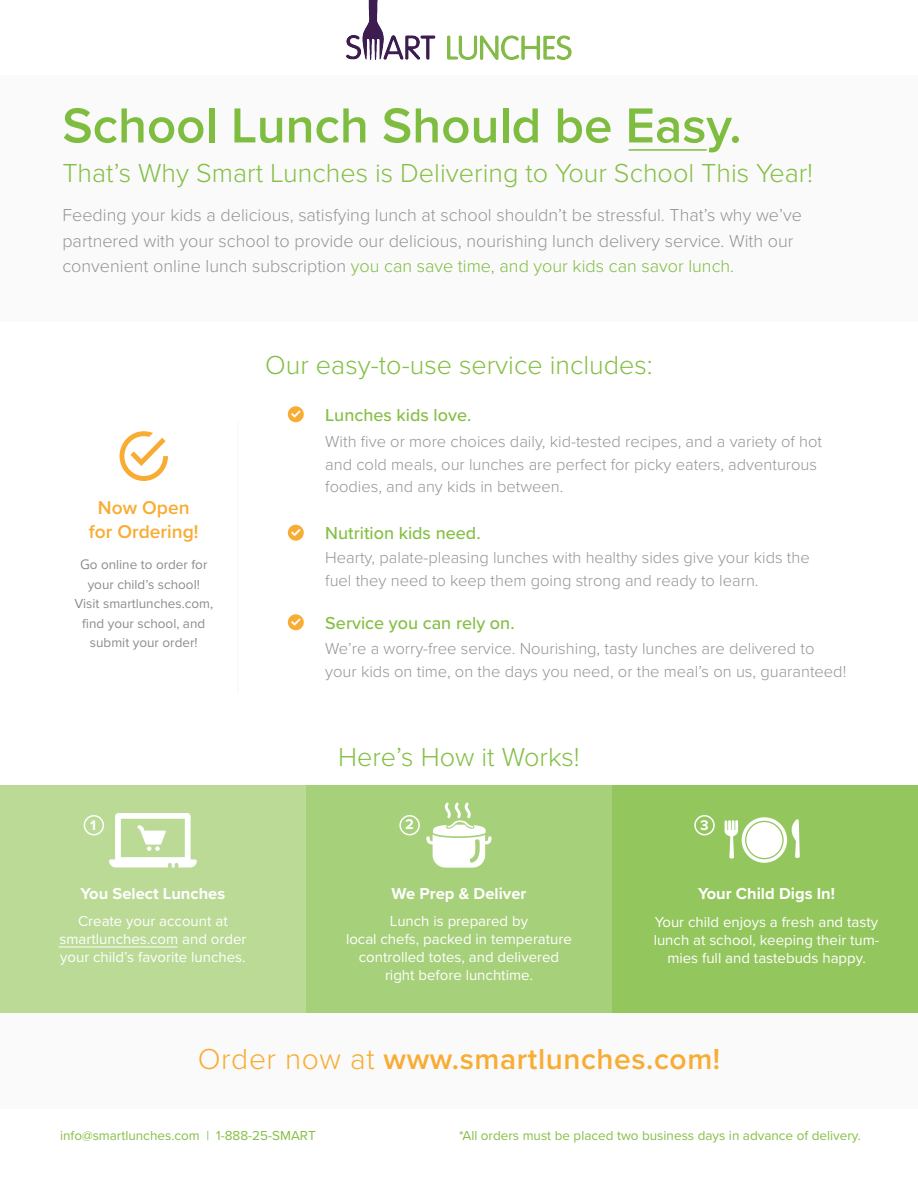
<style>
.page{position:relative;width:918px;height:1188px;background:#fff}
.page>*{position:absolute;margin:0;border:0;box-sizing:border-box;transform-origin:0 0}
.t1{font:600 51px "Proxima Nova";color:#7fbd41}
.t2{font:600 30px "Proxima Nova";letter-spacing:.02em;color:#f9ac33}
.t3{font:300 27px "Proxima Nova";color:#85bf45}
.t4{font:600 19.2px/24px "Proxima Nova";color:#f9ac33;text-align:center}
.t5{font:300 18px/25.5px "Proxima Nova";color:#939598}
.t6{font:500 18px "Proxima Nova";color:#85bf45}
.t7{font:300 16.5px/22.5px "Proxima Nova";color:#939598}
.t8{font:700 16.5px "Proxima Nova";color:#fff}
.t9{font:15px/18px "Proxima Nova";color:#fff;text-align:center}
.t10{font:700 14.55px "Proxima Nova";color:#fff}
.t11{font:13.5px "Proxima Nova";color:#85bf45}
.t12{font:13.5px/19.5px "Proxima Nova";color:#8a8c8f;text-align:center}
.s1{color:#7fbd41}
.s2{font-family:"Open Sans"}
.s3{font-weight:300}
</style>
<div class="page">
<div style="left:0;top:1013px;width:918px;height:95px;background:#fafafa"></div>
<div style="left:0;top:75px;width:918px;height:246px;background:#fafafa"></div>
<hr style="left:237px;top:422px;width:1px;height:270px;background:#fafafa">
<svg style="left:288px;top:406px;width:16px;height:16px"></svg>
<svg style="left:288px;top:524px;width:16px;height:17px"></svg>
<svg style="left:288px;top:614px;width:16px;height:16px"></svg>
<div style="left:0;top:786px;width:306px;height:227px;background:#bada96"></div>
<div style="left:306px;top:786px;width:306px;height:227px;background:#a7d07a"></div>
<div style="left:612px;top:786px;width:306px;height:227px;background:#94c65e"></div>
<div style="left:84px;top:815px;width:20px;height:20px;border:2px solid #fff;border-radius:50%"></div>
<div style="left:399px;top:815px;width:21px;height:20px;border:2px solid #fff;border-radius:50%"></div>
<div style="left:694px;top:815px;width:21px;height:20px;border:2px solid #fff;border-radius:50%"></div>
<svg style="left:426px;top:803px;width:66px;height:65px"></svg>
<svg style="left:109px;top:813px;width:88px;height:54px"></svg>
<svg style="left:120px;top:431px;width:48px;height:50px"></svg>
<hr style="left:629px;top:149px;width:78px;height:2px;background:#7fbd41">
<svg style="left:725px;top:817px;width:75px;height:46px"></svg>
<hr style="left:59px;top:947px;width:118px;height:1px;background:#fff">
<img style="left:346px;top:0;width:226px;height:60px">
<p class="t1" style="left:62px;top:87px;width:681px">School Lunch Should be Easy.</p>
<p class="t3" style="left:62px;top:153px;width:752px">That’s Why Smart Lunches is Delivering to Your School This Year!</p>
<p class="t5" style="left:62px;top:201px;width:741px">Feeding your kids a delicious, satisfying lunch at school shouldn’t be stressful. That’s why we’ve partnered with your school to provide our delicious, nourishing lunch delivery service. With our convenient online lunch subscription <span class="s1">you can save time, and your kids can savor lunch.</span></p>
<p class="t3" style="left:265px;top:345px;width:389px">Our easy-to-use service includes:</p>
<p class="t6" style="left:325px;top:401px;width:148px">Lunches kids love.</p>
<p class="t4" style="left:89px;top:495px;width:111px">Now Open for Ordering!</p>
<p class="t12" style="left:74px;top:554px;width:140px"><span class="s2">G</span>o online to order for your child’s school!<br>Visit smartlunches.com, find your school, and submit your order!</p>
<p class="t7" style="left:325px;top:430px;width:498px">With five or more choices daily, kid-tested recipes, and a variety of hot and cold meals, our lunches are perfect for picky eaters, adventurous foodies, and any kids in between.</p>
<p class="t6" style="left:325px;top:520px;width:157px">Nutrition kids need.</p>
<p class="t7" style="left:325px;top:545px;width:486px">Hearty, palate-pleasing lunches with healthy sides give your kids the fuel they need to keep them going strong and ready to learn.</p>
<p class="t6" style="left:325px;top:609px;width:191px">Service you can rely on.</p>
<p class="t7" style="left:325px;top:637px;width:523px">We’re a worry-free service. Nourishing, tasty lunches are delivered to your kids on time, on the days you need, or the meal’s on us, guaranteed!</p>
<p class="t3" style="left:338px;top:736px;width:243px">Here’s How it Works!</p>
<p class="t10" style="left:90px;top:814px;width:7px">1</p>
<p class="t10" style="left:405px;top:814px;width:10px">2</p>
<p class="t10" style="left:700px;top:814px;width:10px">3</p>
<p class="t8" style="left:81px;top:881px;width:146px">You Select Lunches</p>
<p class="t9" style="left:59px;top:911px;width:188px">Create your account at smartlunches.com and order your child’s favorite lunches.</p>
<p class="t8" style="left:392px;top:881px;width:136px">We Prep &amp; Deliver</p>
<p class="t9" style="left:346px;top:912px;width:227px">Lunch is prepared by<br>local chefs, packed in temperature controlled totes, and delivered right before lunchtime.</p>
<p class="t8" style="left:698px;top:881px;width:138px">Your Child Digs In!</p>
<p class="t9" style="left:654px;top:912px;width:227px">Your child enjoys a fresh and tasty lunch at school, keeping their tum&shy;mies full and tastebuds happy.</p>
<p class="t2" style="left:198px;top:1037px;width:524px"><span class="s3">Order now at</span> www.smartlunches.com!</p>
<p class="t11" style="left:60px;top:1126px;width:257px">info@smartlunches.com | 1-888-25-SMART</p>
<p class="t11" style="left:459px;top:1126px;width:403px">*All orders must be placed two business days in advance of delivery.</p>
</div>
